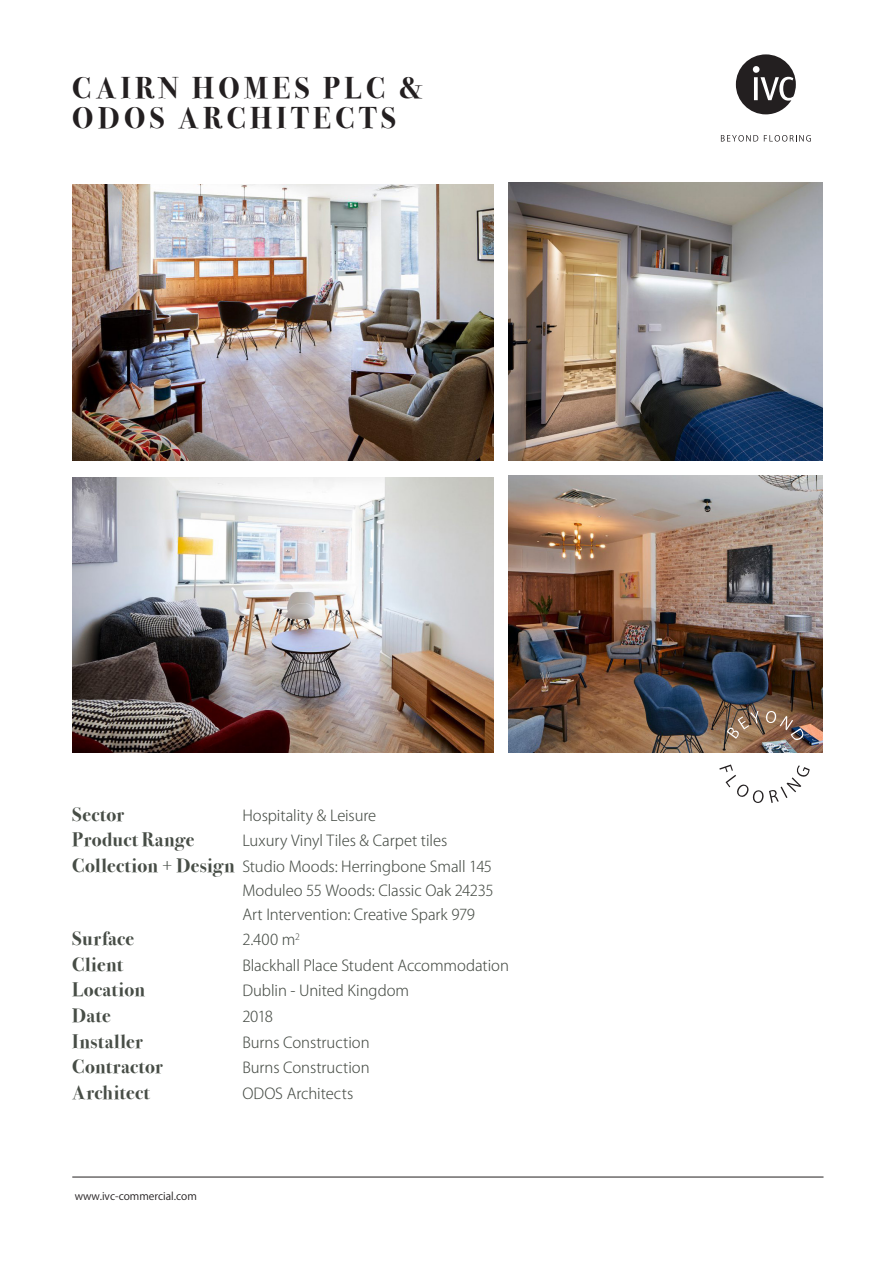
<style>
.page{position:relative;width:893px;height:1263px;background:#fff}
.page>*{position:absolute;margin:0;border:0;box-sizing:border-box;transform-origin:0 0}
.t1{font:700 30px/30px "Bodoni Svty Two ITCTT";letter-spacing:.15em;color:#231f20}
.t2{font:700 19.5px "Bodoni Svty Two ITCTT";letter-spacing:.025em;color:#474d46}
.t3{font:300 15px "Koz Go Pr 6 N";letter-spacing:-.005em;color:#474d46}
.t4{font:10.5px "Koz Go Pro";color:#231f20}
.s1{font-family:"Bodoni Svty Two ITCTT";font-weight:700;font-size:19.5px}
</style>
<div class="page">
<img style="left:72px;top:185px;width:421px;height:275px">
<img style="left:72px;top:477px;width:421px;height:276px">
<img style="left:509px;top:183px;width:313px;height:277px">
<img style="left:509px;top:475px;width:313px;height:278px">
<svg style="left:719px;top:764px;width:91px;height:39px"></svg>
<svg style="left:727px;top:711px;width:32px;height:28px"></svg>
<svg style="left:765px;top:710px;width:40px;height:30px"></svg>
<hr style="left:72px;top:1177px;width:751px;height:1px;background:#231f20">
<svg style="left:721px;top:135px;width:37px;height:7px"></svg>
<svg style="left:764px;top:135px;width:47px;height:7px"></svg>
<svg style="left:736px;top:54px;width:60px;height:60px"></svg>
<p class="t1" style="left:72px;top:71px;width:352px">CAIRN HOMES PLC &amp;<br>ODOS ARCHITECTS</p>
<p class="t2" style="left:72px;top:798px;width:54px">Sector</p>
<p class="t3" style="left:242px;top:807px;width:135px">Hospitality &amp; Leisure</p>
<p class="t2" style="left:72px;top:824px;width:123px">Product Range</p>
<p class="t3" style="left:242px;top:832px;width:206px">Luxury Vinyl Tiles &amp; Carpet tiles</p>
<p class="t3" style="left:72px;top:858px;width:421px"><span class="s1">Collection + Design</span> Studio Moods: Herringbone Small 145</p>
<p class="t3" style="left:242px;top:882px;width:253px">Moduleo 55 Woods: Classic Oak 24235</p>
<p class="t3" style="left:242px;top:906px;width:234px">Art Intervention: Creative Spark 979</p>
<p class="t2" style="left:72px;top:923px;width:63px">Surface</p>
<p class="t3" style="left:242px;top:931px;width:59px">2.400 m<sup>2</sup></p>
<p class="t2" style="left:72px;top:948px;width:52px">Client</p>
<p class="t3" style="left:242px;top:957px;width:268px">Blackhall Place Student Accommodation</p>
<p class="t2" style="left:72px;top:974px;width:74px">Location</p>
<p class="t3" style="left:242px;top:982px;width:168px">Dublin - United Kingdom</p>
<p class="t2" style="left:72px;top:999px;width:40px">Date</p>
<p class="t3" style="left:242px;top:1008px;width:32px">2018</p>
<p class="t2" style="left:72px;top:1025px;width:72px">Installer</p>
<p class="t3" style="left:242px;top:1033px;width:129px">Burns Construction</p>
<p class="t2" style="left:72px;top:1050px;width:92px">Contractor</p>
<p class="t3" style="left:242px;top:1059px;width:129px">Burns Construction</p>
<p class="t2" style="left:72px;top:1076px;width:79px">Architect</p>
<p class="t3" style="left:242px;top:1084px;width:112px">ODOS Architects</p>
<p class="t4" style="left:75px;top:1189px;width:124px">www.ivc-commercial.com</p>
</div>
